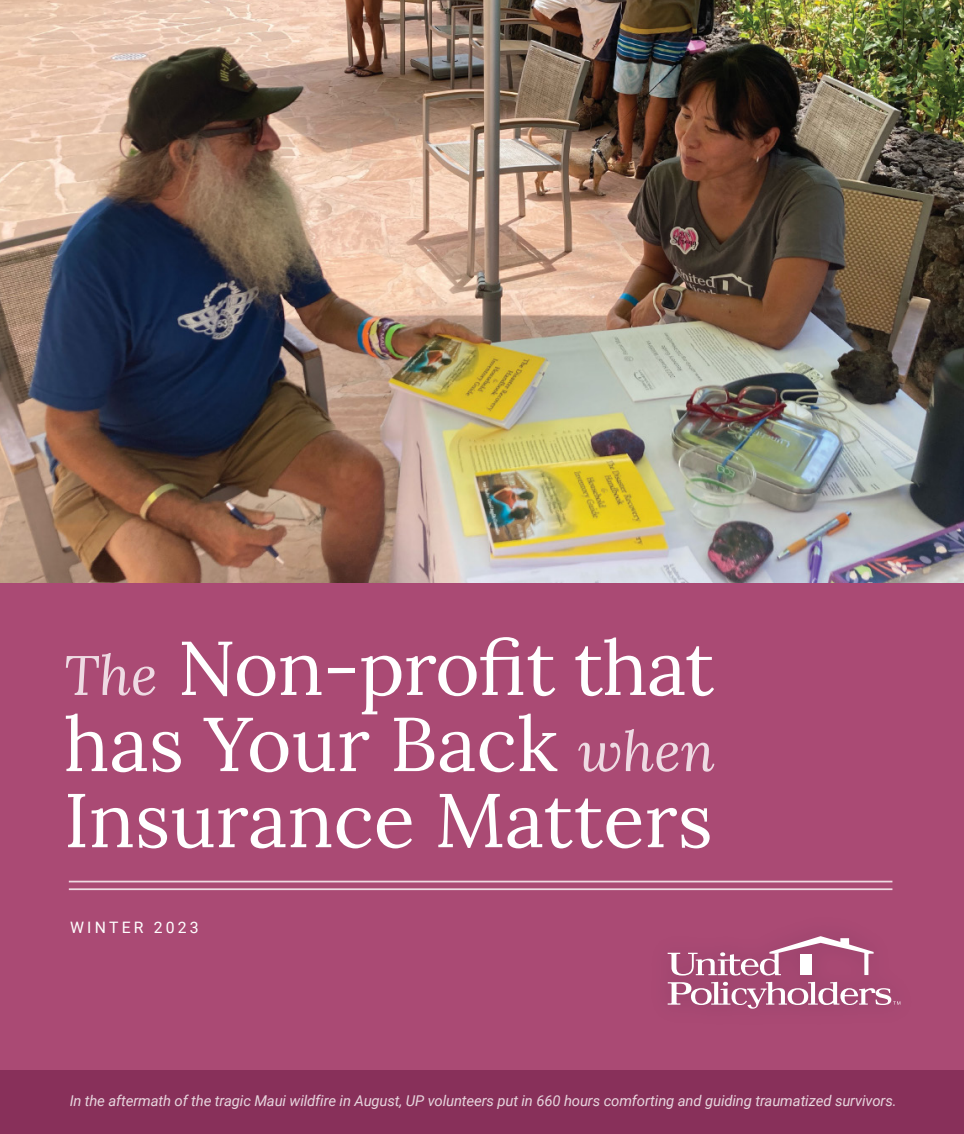
<style>
.page{position:relative;width:964px;height:1134px;background:#fff}
.page>*{position:absolute;margin:0;border:0;box-sizing:border-box;transform-origin:0 0}
.t1{font:76.12px/76.1px "Lora";color:#fff;text-align:justify}
.t2{font:15.75px "Roboto";letter-spacing:.2em;color:#fff}
.t3{font:italic 14.88px "Roboto";letter-spacing:-.01em;color:#fff}
.s1{font-style:italic;font-size:55.65px;color:rgb(255 255 255/.8)}
</style>
<div class="page">
<img style="left:0;top:0;width:964px;height:583px">
<div style="left:0;top:583px;width:964px;height:489px;background:#aa4a74"></div>
<svg style="left:668px;top:936px;width:206px;height:40px"></svg>
<svg style="left:668px;top:982px;width:232px;height:27px"></svg>
<div style="left:800px;top:954px;width:12px;height:21px;background:#fff"></div>
<hr style="left:69px;top:888px;width:823px;height:2px;background:#fff">
<hr style="left:69px;top:881px;width:823px;height:1px;background:#fff">
<div style="left:0;top:1071px;width:964px;height:63px;background:#88305a"></div>
<h1 class="t1" style="left:64px;top:625px;width:653px"><span class="s1">The</span> Non-profit that has Your Back <span class="s1">when </span>Insurance Matters</h1>
<p class="t2" style="left:70px;top:916px;width:130px">WINTER 2023</p>
<p class="t3" style="left:69px;top:1090px;width:829px">In the aftermath of the tragic Maui wildfire in August, UP volunteers put in 660 hours comforting and guiding traumatized survivors.</p>
</div>
